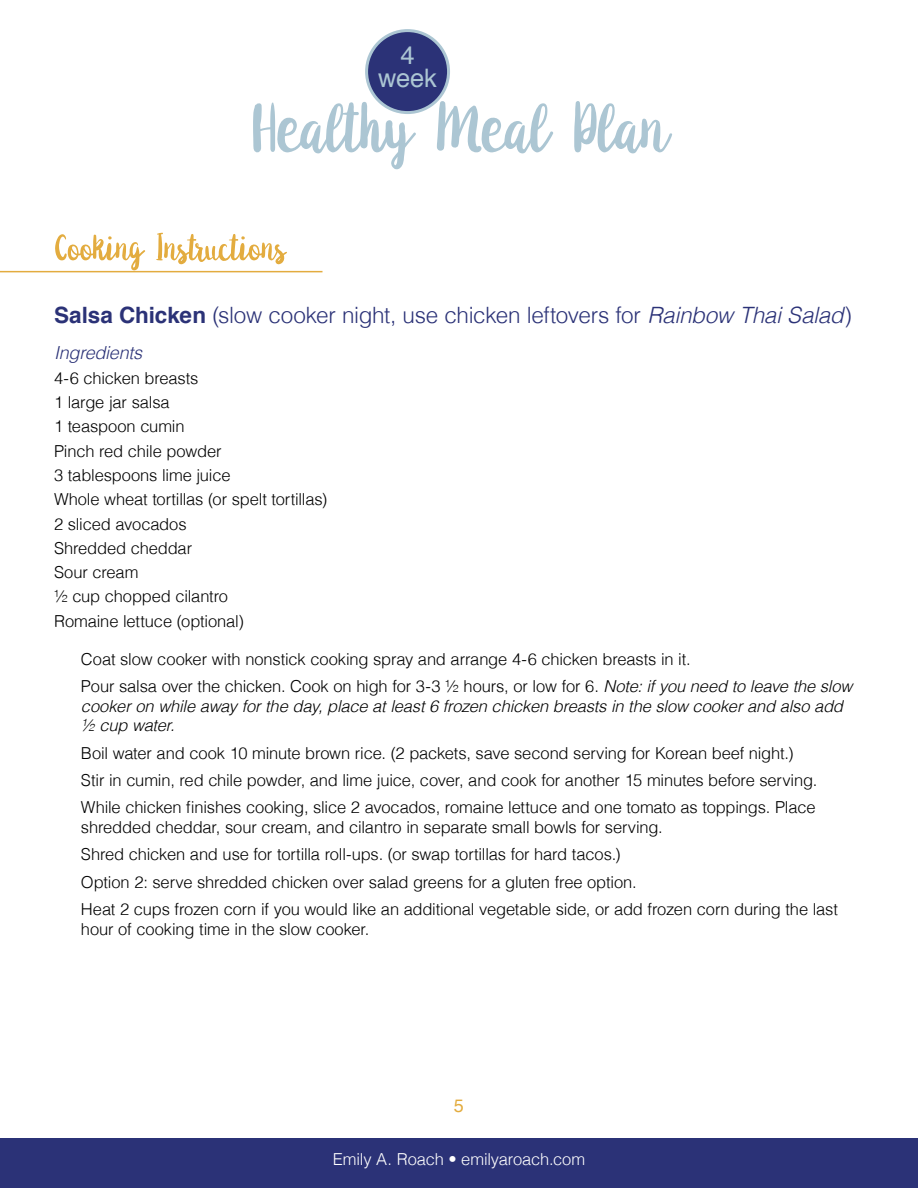
<style>
.page{position:relative;width:918px;height:1188px;background:#fff}
.page>*{position:absolute;margin:0;border:0;box-sizing:border-box;transform-origin:0 0}
.t1{font:105px "Anemone";letter-spacing:.005em;color:#acc6d3}
.t2{font:55.5px "Anemone";color:#e3ac3f}
.t3{font:25.5px/22.5px "Helvetica";color:#acc6d3;text-align:center}
.t4{font:300 22.5px "Helvetica";letter-spacing:-.015em;color:#2b3277}
.t5{font:italic 300 18px "Helvetica";letter-spacing:-.015em;color:#2b3277}
.t6{font:18px "Helvetica";color:#e3ac3f}
.t7{font:300 16.5px/24.3px "Helvetica";letter-spacing:-.01em;color:#000}
.t8{font:italic 300 16.5px/19.8px "Helvetica";letter-spacing:-.01em;color:#000}
.t9{font:300 16.5px "Helvetica";letter-spacing:-.01em;color:#fff}
.s1{font-weight:700}
.s2{font-style:italic}
</style>
<div class="page">
<div style="left:367px;top:31px;width:82px;height:82px;background:#2b3277;border-radius:50%"></div>
<div style="left:365px;top:29px;width:85px;height:85px;border:3px solid #acc6d3;border-radius:50%"></div>
<div style="left:0;top:1138px;width:918px;height:50px;background:#2b3277"></div>
<hr style="left:0;top:271px;width:322px;height:1px;background:#e3ac3f">
<h3 class="t3" style="left:378px;top:45px;width:60px">4 week</h3>
<h1 class="t1" style="left:251px;top:68px;width:418px">Healthy Meal Plan</h1>
<h2 class="t2" style="left:54px;top:216px;width:233px">Cooking Instructions</h2>
<h3 class="t4" style="left:54px;top:296px;width:799px"><span class="s1">Salsa Chicken</span> (slow cooker night, use chicken leftovers for <span class="s2">Rainbow Thai Salad</span>)</h3>
<p class="t5" style="left:54px;top:338px;width:90px">Ingredients</p>
<p class="t7" style="left:54px;top:365px;width:275px">4-6 chicken breasts<br>1 large jar salsa<br>1 teaspoon cumin<br>Pinch red chile powder<br>3 tablespoons lime juice<br>Whole wheat tortillas (or spelt tortillas)<br>2 sliced avocados<br>Shredded cheddar<br>Sour cream<br>½ cup chopped cilantro<br>Romaine lettuce (optional)</p>
<p class="t7" style="left:81px;top:644px;width:773px;line-height:27.3px">Coat slow cooker with nonstick cooking spray and arrange 4-6 chicken breasts in it.<br>Pour salsa over the chicken. Cook on high for 3-3 ½ hours, or low for 6. <span class="s2">Note: if you need to leave the slow</span></p>
<p class="t8" style="left:81px;top:695px;width:764px">cooker on while away for the day, place at least 6 frozen chicken breasts in the slow cooker and also add ½ cup water.</p>
<p class="t7" style="left:81px;top:738px;width:738px;line-height:27.3px">Boil water and cook 10 minute brown rice. (2 packets, save second serving for Korean beef night.)<br>Stir in cumin, red chile powder, and lime juice, cover, and cook for another 15 minutes before serving.<br>While chicken finishes cooking, slice 2 avocados, romaine lettuce and one tomato as toppings. Place</p>
<p class="t7" style="left:81px;top:813px;width:758px;line-height:27.3px">shredded cheddar, sour cream, and cilantro in separate small bowls for serving.<br>Shred chicken and use for tortilla roll-ups. (or swap tortillas for hard tacos.)<br>Option 2: serve shredded chicken over salad greens for a gluten free option.<br>Heat 2 cups frozen corn if you would like an additional vegetable side, or add frozen corn during the last</p>
<p class="t7" style="left:81px;top:916px;width:290px">hour of cooking time in the slow cooker.</p>
<p class="t6" style="left:454px;top:1092px;width:12px">5</p>
<p class="t9" style="left:333px;top:1145px;width:254px">Emily A. Roach • emilyaroach.com</p>
</div>
